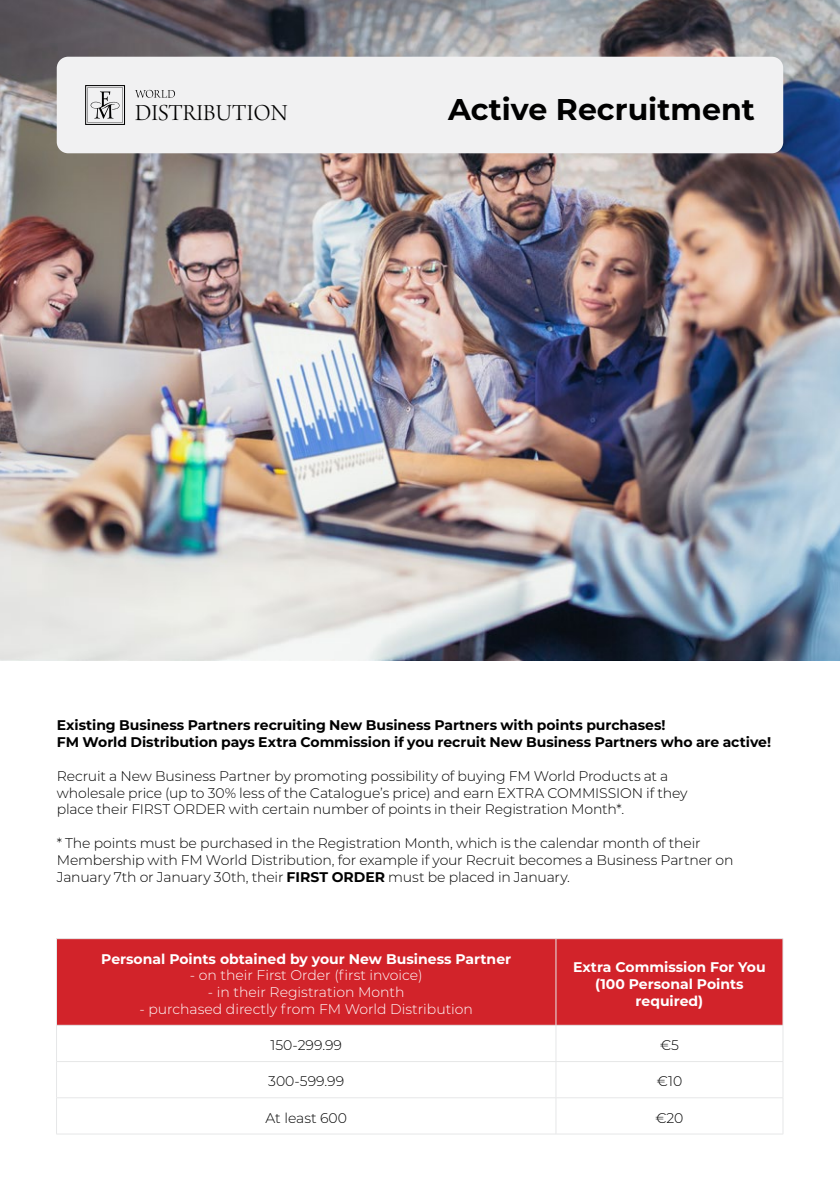
<style>
.page{position:relative;width:840px;height:1191px;background:#fff}
.page>*{position:absolute;margin:0;border:0;box-sizing:border-box;transform-origin:0 0}
.t1{font:700 30px "Montserrat";color:#000}
.t2{font:24.2px "Arno Pro Light Display";color:#000}
.t3{font:300 14px/16.8px "Montserrat";letter-spacing:-.01em;color:#000}
.t4{font:700 14px/16.8px "Montserrat";letter-spacing:-.005em;color:#000}
.t5{font:300 14px "Montserrat";color:#fff}
.t6{font:700 14px/16.8px "Montserrat";color:#fff;text-align:center}
.s1{font-weight:700}
</style>
<div class="page">
<img style="left:0;top:0;width:839px;height:660px">
<div style="left:57px;top:57px;width:725px;height:96px;background:#f1f1f2;border-radius:11px"></div>
<div style="left:57px;top:939px;width:725px;height:86px;background:#d2232a"></div>
<hr style="left:56px;top:938px;width:499px;height:1px;background:#e6e7e8">
<hr style="left:56px;top:939px;width:1px;height:86px;background:#e6e7e8">
<hr style="left:555px;top:938px;width:227px;height:1px;background:#e6e7e8">
<hr style="left:555px;top:939px;width:1px;height:86px;background:#e6e7e8">
<hr style="left:782px;top:939px;width:1px;height:86px;background:#e6e7e8">
<hr style="left:56px;top:1025px;width:499px;height:1px;background:#e6e7e8">
<hr style="left:56px;top:1025px;width:1px;height:36px;background:#e6e7e8">
<hr style="left:555px;top:1025px;width:227px;height:1px;background:#e6e7e8">
<hr style="left:555px;top:1025px;width:1px;height:36px;background:#e6e7e8">
<hr style="left:782px;top:1025px;width:1px;height:36px;background:#e6e7e8">
<hr style="left:56px;top:1061px;width:499px;height:1px;background:#e6e7e8">
<hr style="left:56px;top:1061px;width:1px;height:36px;background:#e6e7e8">
<hr style="left:555px;top:1061px;width:227px;height:1px;background:#e6e7e8">
<hr style="left:555px;top:1061px;width:1px;height:36px;background:#e6e7e8">
<hr style="left:782px;top:1061px;width:1px;height:36px;background:#e6e7e8">
<hr style="left:56px;top:1097px;width:499px;height:1px;background:#e6e7e8">
<hr style="left:56px;top:1098px;width:1px;height:35px;background:#e6e7e8">
<hr style="left:555px;top:1097px;width:227px;height:1px;background:#e6e7e8">
<hr style="left:555px;top:1098px;width:1px;height:35px;background:#e6e7e8">
<hr style="left:782px;top:1098px;width:1px;height:35px;background:#e6e7e8">
<hr style="left:56px;top:1133px;width:499px;height:1px;background:#e6e7e8">
<hr style="left:555px;top:1133px;width:227px;height:1px;background:#e6e7e8">
<svg style="left:85px;top:85px;width:40px;height:40px"></svg>
<svg style="left:135px;top:90px;width:40px;height:8px"></svg>
<h2 class="t2" style="left:135px;top:100px;width:154px">DISTRIBUTION</h2>
<h1 class="t1" style="left:448px;top:87px;width:308px">Active Recruitment</h1>
<p class="t4" style="left:57px;top:716px;width:715px">Existing Business Partners recruiting New Business Partners with points purchases!<br>FM World Distribution pays Extra Commission if you recruit New Business Partners who are active!</p>
<p class="t3" style="left:57px;top:767px;width:632px">Recruit a New Business Partner by promoting possibility of buying FM World Products at a wholesale price (up to 30% less of the Catalogue’s price) and earn EXTRA COMMISSION if they place their FIRST ORDER with certain number of points in their Registration Month*.</p>
<p class="t3" style="left:57px;top:834px;width:677px">* The points must be purchased in the Registration Month, which is the calendar month of their<br>Membership with FM World Distribution, for example if your Recruit becomes a Business Partner on<br>January 7th or January 30th, their <span class="s1">FIRST ORDER</span> must be placed in January.</p>
<p class="t6" style="left:101px;top:949px;width:411px">Personal Points obtained by your New Business Partner</p>
<p class="t5" style="left:190px;top:966px;width:234px">- on their First Order (first invoice)</p>
<p class="t5" style="left:208px;top:982px;width:198px">- in their Registration Month</p>
<p class="t5" style="left:139px;top:999px;width:335px">- purchased directly from FM World Distribution</p>
<p class="t6" style="left:573px;top:958px;width:194px">Extra Commission For You (100 Personal Points required)</p>
<p class="t3" style="left:270px;top:1036px;width:73px">150-299.99</p>
<p class="t3" style="left:659px;top:1036px;width:20px">€5</p>
<p class="t3" style="left:268px;top:1072px;width:77px">300-599.99</p>
<p class="t3" style="left:656px;top:1072px;width:27px">€10</p>
<p class="t3" style="left:265px;top:1108px;width:83px">At least 600</p>
<p class="t3" style="left:655px;top:1108px;width:30px">€20</p>
</div>
